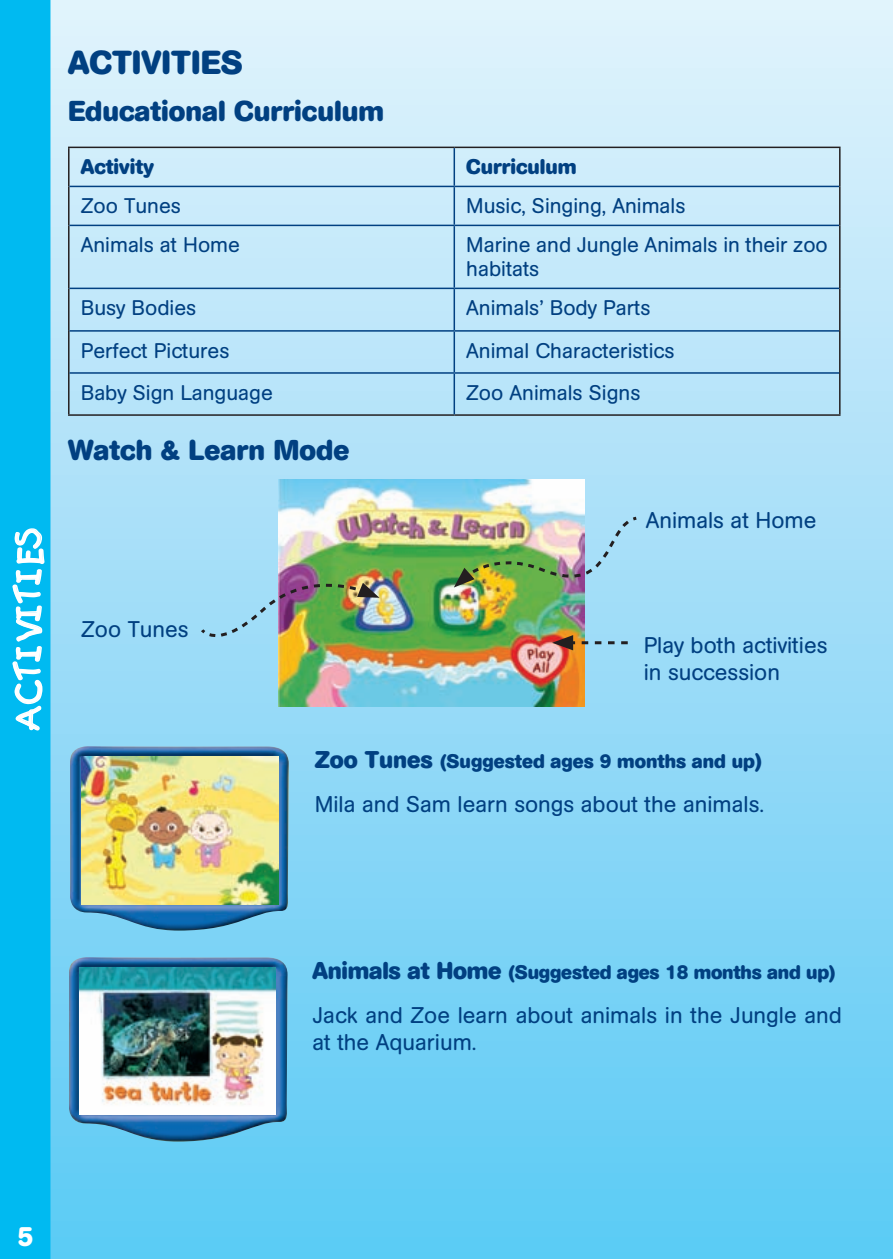
<style>
.page{position:relative;width:893px;height:1259px;background:#fff}
.page>*{position:absolute;margin:0;border:0;box-sizing:border-box;transform-origin:0 0}
.t1{font:33px "Catchup Normal";color:#fff}
.t2{font:700 33px "AG Book Rounded";color:#014081}
.t3{font:700 28.5px "AG Book Rounded";color:#014081}
.t4{font:22.5px/27px "AG Book Rounded";color:#014081}
.t5{font:21px/24px "AG Book Rounded";color:#014081}
.t6{font:700 21px "AG Book Rounded";color:#014081}
.t7{font:700 19.5px "AG Book Rounded";letter-spacing:-.01em;color:#014081}
.s1{font-size:24px}
.s2{font-size:21px}
</style>
<div class="page">
<div style="left:0;top:0;width:893px;height:1259px;background:linear-gradient(to bottom,#e0f1fb,#5bcaf5)"></div>
<div style="left:0;top:0;width:50px;height:1259px;background:#00baf1"></div>
<svg style="left:12px;top:527px;width:33px;height:204px;background:#38c9f3"></svg>
<hr style="left:68px;top:147px;width:386px;height:1px;background:#231f20">
<hr style="left:68px;top:148px;width:2px;height:38px;background:#231f20">
<hr style="left:454px;top:147px;width:386px;height:1px;background:#231f20">
<hr style="left:839px;top:148px;width:1px;height:38px;background:#231f20">
<hr style="left:68px;top:186px;width:2px;height:39px;background:#231f20">
<hr style="left:839px;top:186px;width:1px;height:39px;background:#231f20">
<hr style="left:68px;top:225px;width:2px;height:63px;background:#231f20">
<hr style="left:839px;top:225px;width:1px;height:63px;background:#231f20">
<hr style="left:68px;top:288px;width:2px;height:43px;background:#231f20">
<hr style="left:839px;top:288px;width:1px;height:43px;background:#231f20">
<hr style="left:68px;top:331px;width:2px;height:42px;background:#231f20">
<hr style="left:839px;top:331px;width:1px;height:42px;background:#231f20">
<hr style="left:68px;top:373px;width:2px;height:41px;background:#231f20">
<hr style="left:839px;top:373px;width:1px;height:41px;background:#231f20">
<hr style="left:68px;top:414px;width:386px;height:2px;background:#231f20">
<hr style="left:454px;top:414px;width:386px;height:2px;background:#231f20">
<hr style="left:454px;top:148px;width:1px;height:38px;background:#014081">
<hr style="left:70px;top:186px;width:384px;height:1px;background:#014081">
<hr style="left:454px;top:186px;width:385px;height:1px;background:#014081">
<hr style="left:454px;top:187px;width:1px;height:38px;background:#014081">
<hr style="left:70px;top:225px;width:384px;height:1px;background:#014081">
<hr style="left:454px;top:225px;width:385px;height:1px;background:#014081">
<hr style="left:454px;top:226px;width:1px;height:62px;background:#014081">
<hr style="left:70px;top:288px;width:384px;height:1px;background:#014081">
<hr style="left:454px;top:288px;width:385px;height:1px;background:#014081">
<hr style="left:454px;top:289px;width:1px;height:41px;background:#014081">
<hr style="left:70px;top:330px;width:384px;height:2px;background:#014081">
<hr style="left:454px;top:330px;width:385px;height:2px;background:#014081">
<hr style="left:454px;top:332px;width:1px;height:40px;background:#014081">
<hr style="left:70px;top:372px;width:384px;height:2px;background:#014081">
<hr style="left:454px;top:372px;width:385px;height:2px;background:#014081">
<hr style="left:454px;top:374px;width:1px;height:40px;background:#014081">
<img style="left:70px;top:746px;width:219px;height:184px">
<img style="left:81px;top:757px;width:198px;height:148px">
<img style="left:279px;top:480px;width:305px;height:227px">
<svg style="left:552px;top:635px;width:76px;height:15px"></svg>
<img style="left:454px;top:514px;width:186px;height:77px">
<img style="left:199px;top:579px;width:180px;height:59px">
<img style="left:69px;top:957px;width:218px;height:184px">
<img style="left:80px;top:968px;width:195px;height:146px">
<svg style="left:19px;top:1227px;width:13px;height:19px"></svg>
<h1 class="t1" style="left:7px;top:730px;width:208px;rotate:-90deg">ACTIVITIES</h1>
<h1 class="t2" style="left:68px;top:43px;width:176px">ACTIVITIES</h1>
<h2 class="t3" style="left:68px;top:95px;width:317px">Educational Curriculum</h2>
<p class="t6" style="left:81px;top:155px;width:75px">Activity</p>
<p class="t6" style="left:466px;top:155px;width:112px">Curriculum</p>
<p class="t5" style="left:81px;top:194px;width:102px">Zoo Tunes</p>
<p class="t5" style="left:466px;top:194px;width:221px">Music, Singing, Animals</p>
<p class="t5" style="left:81px;top:233px;width:161px">Animals at Home</p>
<p class="t5" style="left:466px;top:233px;width:363px">Marine and Jungle Animals in their zoo habitats</p>
<p class="t5" style="left:81px;top:296px;width:117px">Busy Bodies</p>
<p class="t5" style="left:466px;top:296px;width:186px">Animals’ Body Parts</p>
<p class="t5" style="left:81px;top:339px;width:150px">Perfect Pictures</p>
<p class="t5" style="left:466px;top:339px;width:210px">Animal Characteristics</p>
<p class="t5" style="left:81px;top:381px;width:194px">Baby Sign Language</p>
<p class="t5" style="left:466px;top:381px;width:176px">Zoo Animals Signs</p>
<h2 class="t3" style="left:68px;top:433px;width:283px">Watch &amp; Learn Mode</h2>
<p class="t4" style="left:81px;top:615px;width:109px">Zoo Tunes</p>
<p class="t4" style="left:646px;top:506px;width:172px">Animals at Home</p>
<p class="t4" style="left:644px;top:632px;width:185px">Play both activities in succession</p>
<p class="t7" style="left:315px;top:749px;width:449px"><span class="s1">Zoo Tunes</span> (Suggested ages 9 months and up<span class="s2">)</span></p>
<p class="t4" style="left:315px;top:790px;width:451px">Mila and Sam learn songs about the animals.</p>
<p class="t7" style="left:313px;top:961px;width:525px"><span class="s1">Animals at Home</span> (Suggested ages 18 months and up)</p>
<p class="t4" style="left:313px;top:1001px;width:531px">Jack and Zoe learn about animals in the Jungle and at the Aquarium.</p>
</div>
